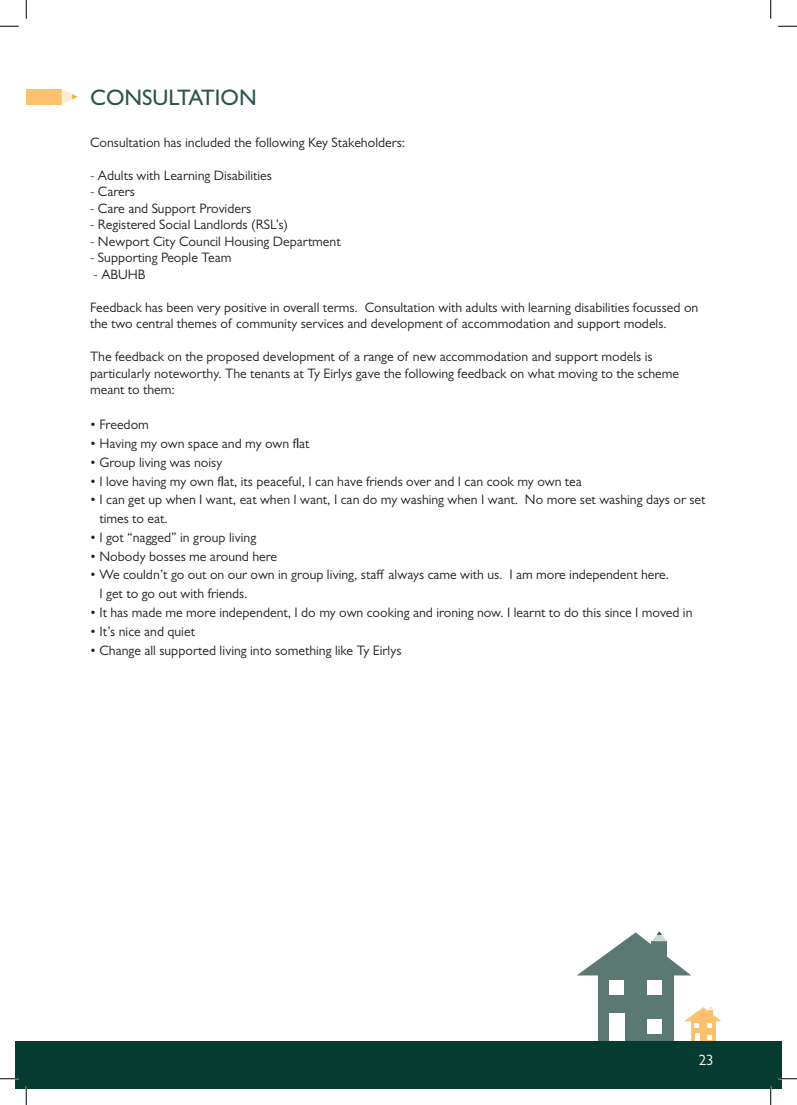
<style>
.page{position:relative;width:797px;height:1105px;background:#fff}
.page>*{position:absolute;margin:0;border:0;box-sizing:border-box;transform-origin:0 0}
.t1{font:500 22.5px "Gill Sans MT Pro";color:#2e544e}
.t2{font:15px "Gill Sans MT Pro";color:#fff}
.t3{font:13.75px/16.5px "Gill Sans MT Pro";color:#231f20}
</style>
<div class="page">
<div style="left:598px;top:968px;width:75px;height:74px;background:#5c7872"></div>
<div style="left:609px;top:1013px;width:15px;height:30px;background:#fff"></div>
<div style="left:609px;top:980px;width:14px;height:15px;background:#fff"></div>
<div style="left:647px;top:980px;width:14px;height:15px;background:#fff"></div>
<div style="left:647px;top:1019px;width:14px;height:15px;background:#fff"></div>
<svg style="left:577px;top:931px;width:114px;height:44px"></svg>
<div style="left:691px;top:1019px;width:24px;height:24px;background:#fdc06c"></div>
<div style="left:694px;top:1033px;width:5px;height:10px;background:#fff"></div>
<svg style="left:707px;top:1035px;width:4px;height:5px"></svg>
<svg style="left:684px;top:1007px;width:37px;height:20px"></svg>
<div style="left:16px;top:1041px;width:765px;height:48px;background:#063b32"></div>
<div style="left:26px;top:89px;width:36px;height:16px;background:#fdc06c"></div>
<svg style="left:62px;top:89px;width:16px;height:15px"></svg>
<svg style="left:0;top:25px;width:19px;height:2px"></svg>
<svg style="left:778px;top:25px;width:19px;height:2px"></svg>
<svg style="left:0;top:1078px;width:19px;height:1px"></svg>
<svg style="left:778px;top:1078px;width:19px;height:1px"></svg>
<svg style="left:25px;top:0;width:2px;height:19px"></svg>
<svg style="left:25px;top:1086px;width:2px;height:19px"></svg>
<svg style="left:770px;top:0;width:1px;height:19px"></svg>
<svg style="left:770px;top:1086px;width:1px;height:19px"></svg>
<h1 class="t1" style="left:90px;top:84px;width:168px">CONSULTATION</h1>
<p class="t3" style="left:90px;top:134px;width:316px">Consultation has included the following Key Stakeholders:</p>
<p class="t3" style="left:90px;top:167px;width:183px">- Adults with Learning Disabilities</p>
<p class="t3" style="left:90px;top:183px;width:47px">- Carers</p>
<p class="t3" style="left:90px;top:200px;width:163px">- Care and Support Providers</p>
<p class="t3" style="left:90px;top:216px;width:200px">- Registered Social Landlords (RSL’s)</p>
<p class="t3" style="left:90px;top:233px;width:252px">- Newport City Council Housing Department</p>
<p class="t3" style="left:90px;top:249px;width:143px">- Supporting People Team</p>
<p class="t3" style="left:93px;top:266px;width:53px">- ABUHB</p>
<p class="t3" style="left:90px;top:299px;width:610px">Feedback has been very positive in overall terms. Consultation with adults with learning disabilities focussed on the two central themes of community services and development of accommodation and support models.</p>
<p class="t3" style="left:90px;top:348px;width:590px">The feedback on the proposed development of a range of new accommodation and support models is particularly noteworthy. The tenants at Ty Eirlys gave the following feedback on what moving to the scheme meant to them:</p>
<p class="t3" style="left:90px;top:416px;width:60px">• Freedom</p>
<p class="t3" style="left:90px;top:435px;width:221px">• Having my own space and my own flat</p>
<p class="t3" style="left:90px;top:454px;width:134px">• Group living was noisy</p>
<p class="t3" style="left:90px;top:473px;width:493px">• I love having my own flat, its peaceful, I can have friends over and I can cook my own tea</p>
<p class="t3" style="left:99px;top:490px;width:607px;line-height:18.8px;text-indent:-9px">• I can get up when I want, eat when I want, I can do my washing when I want. No more set washing days or set times to eat.</p>
<p class="t3" style="left:90px;top:529px;width:168px">• I got “nagged” in group living</p>
<p class="t3" style="left:90px;top:548px;width:189px">• Nobody bosses me around here</p>
<p class="t3" style="left:99px;top:565px;width:571px;line-height:18.8px;text-indent:-9px">• We couldn’t go out on our own in group living, staff always came with us. I am more independent here.<br>I get to go out with friends.</p>
<p class="t3" style="left:90px;top:604px;width:604px">• It has made me more independent, I do my own cooking and ironing now. I learnt to do this since I moved in</p>
<p class="t3" style="left:90px;top:623px;width:106px">• It’s nice and quiet</p>
<p class="t3" style="left:90px;top:641px;width:313px">• Change all supported living into something like Ty Eirlys</p>
<p class="t2" style="left:698px;top:1051px;width:16px">23</p>
</div>
